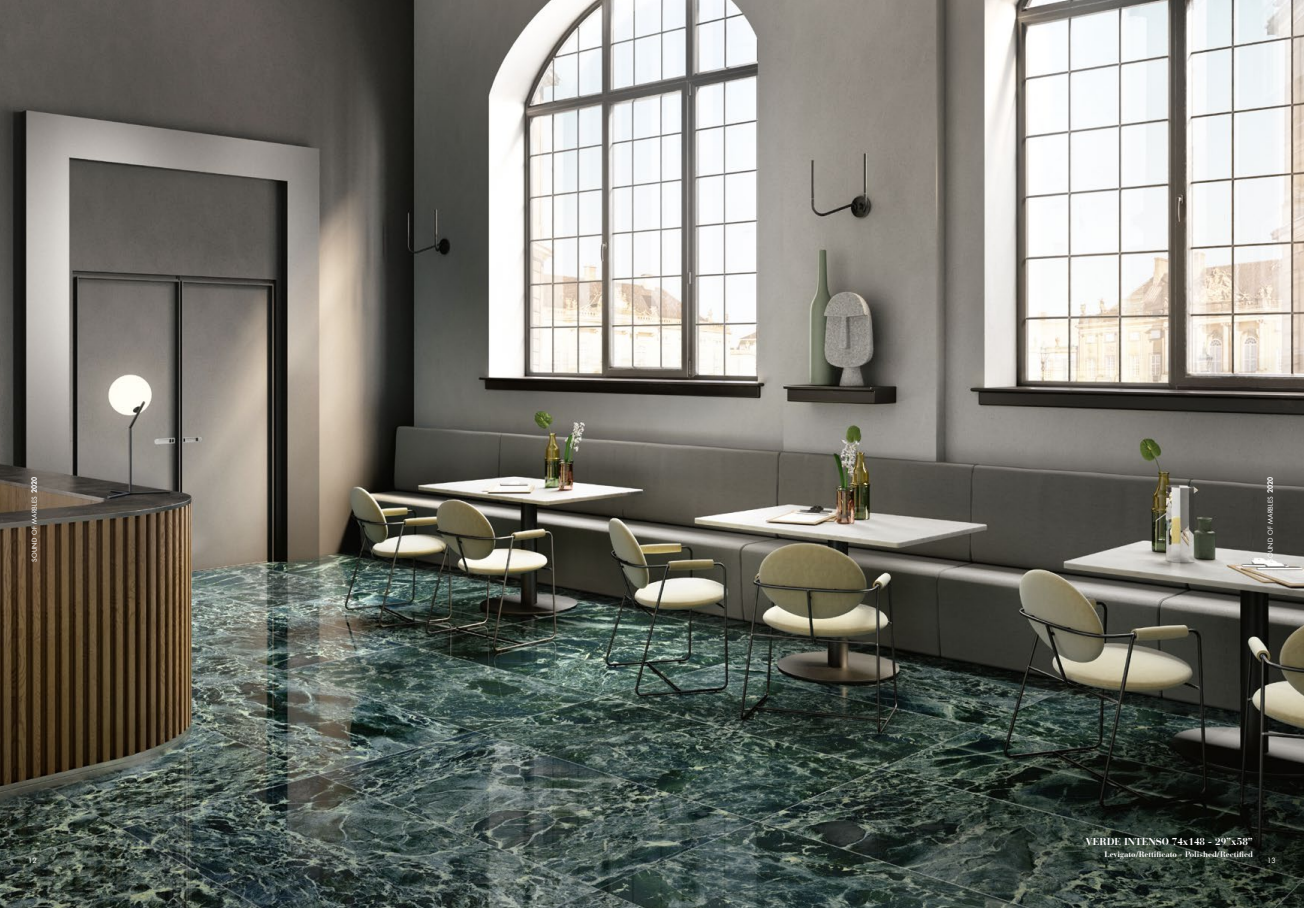
<style>
.page{position:relative;width:1304px;height:908px;background:#fff}
.page>*{position:absolute;margin:0;border:0;box-sizing:border-box;transform-origin:0 0}
.t1{font:700 10px "Bauer Bodoni Std";color:#fff}
.t2{font:700 8px "Bauer Bodoni Std";color:#fff}
.t3{font:7px "Futura Std";color:#fff}
.t4{font:6.5px "Futura Std";letter-spacing:.025em;color:#fff}
.s1{font-weight:800;font-size:7px}
</style>
<div class="page">
<img style="left:0;top:0;width:1304px;height:907px">
<p class="t4" style="left:31px;top:561px;width:86px;rotate:-90deg">SOUND OF MARBLES <span class="s1">2020</span></p>
<p class="t4" style="left:1267px;top:561px;width:86px;rotate:-90deg">SOUND OF MARBLES <span class="s1">2020</span></p>
<p class="t1" style="left:1086px;top:837px;width:169px">VERDE INTENSO 74x148 - 29”x58”</p>
<p class="t2" style="left:1104px;top:850px;width:150px">Levigato/Rettificato - Polished/Rectified</p>
<p class="t3" style="left:28px;top:855px;width:10px">12</p>
<p class="t3" style="left:1267px;top:855px;width:10px">13</p>
</div>
